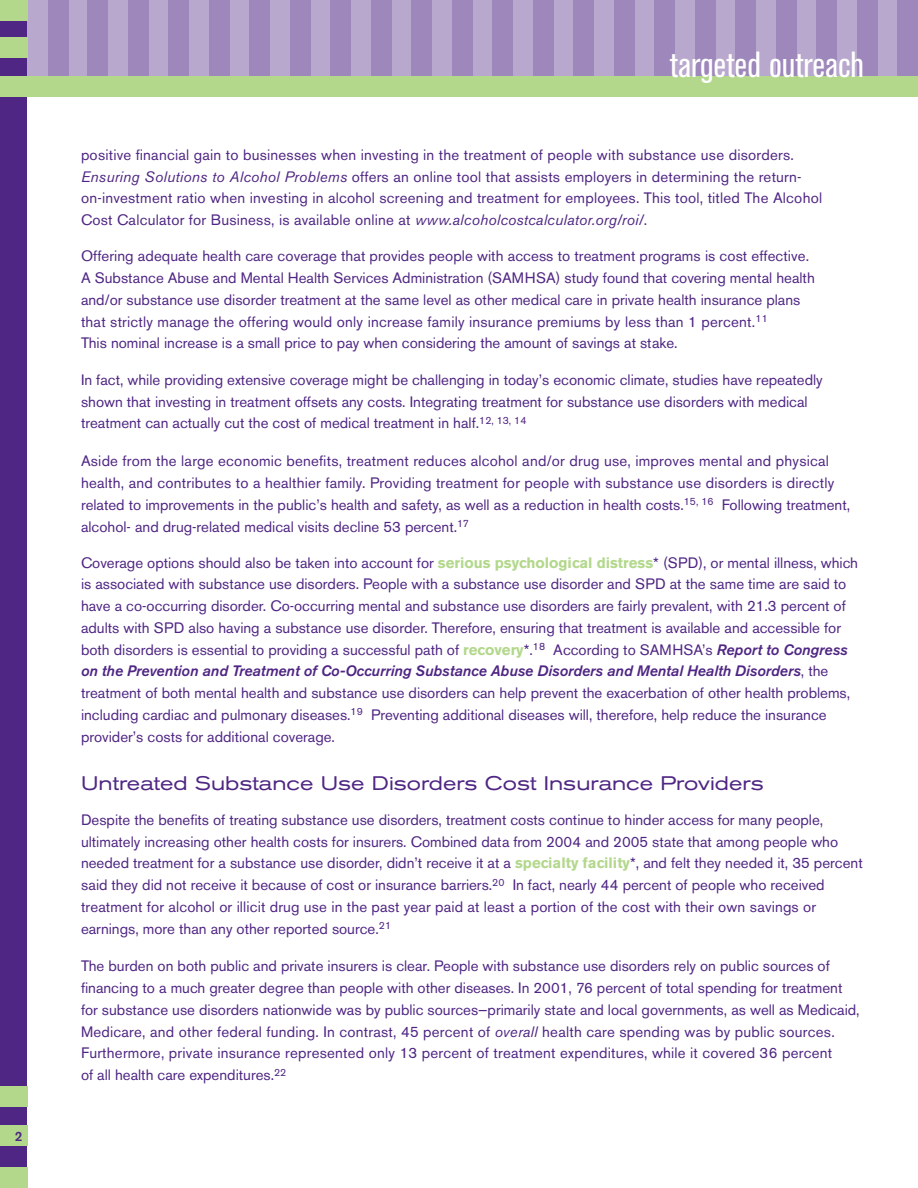
<style>
.page{position:relative;width:918px;height:1188px;background:#fff}
.page>*{position:absolute;margin:0;border:0;box-sizing:border-box;transform-origin:0 0}
.t1{font:condensed 36px "Akzidenz Grotesk BE";color:#fff}
.t2{font:expanded 19.5px "Akzidenz Grotesk BE";color:#4f2683}
.t3{font:15px/21.8px "Akzidenz Grotesk BE";color:#4f2683}
.s1{font-style:italic}
.s2{font-weight:700;color:#b3d88c}
.s3{font-weight:500;font-style:italic}
</style>
<div class="page">
<div style="left:0;top:0;width:918px;height:86px;background:#b9a8cd"></div>
<div style="left:88px;top:0;width:20px;height:91px;background:#9e88bb"></div>
<div style="left:49px;top:0;width:20px;height:91px;background:#9e88bb"></div>
<div style="left:128px;top:0;width:20px;height:91px;background:#9e88bb"></div>
<div style="left:169px;top:0;width:20px;height:91px;background:#9e88bb"></div>
<div style="left:209px;top:0;width:21px;height:91px;background:#9e88bb"></div>
<div style="left:250px;top:0;width:20px;height:91px;background:#9e88bb"></div>
<div style="left:290px;top:0;width:20px;height:91px;background:#9e88bb"></div>
<div style="left:331px;top:0;width:20px;height:91px;background:#9e88bb"></div>
<div style="left:371px;top:0;width:21px;height:91px;background:#9e88bb"></div>
<div style="left:412px;top:0;width:20px;height:91px;background:#9e88bb"></div>
<div style="left:452px;top:0;width:20px;height:91px;background:#9e88bb"></div>
<div style="left:493px;top:0;width:20px;height:91px;background:#9e88bb"></div>
<div style="left:533px;top:0;width:21px;height:91px;background:#9e88bb"></div>
<div style="left:574px;top:0;width:20px;height:91px;background:#9e88bb"></div>
<div style="left:614px;top:0;width:20px;height:91px;background:#9e88bb"></div>
<div style="left:655px;top:0;width:20px;height:91px;background:#9e88bb"></div>
<div style="left:695px;top:0;width:21px;height:91px;background:#9e88bb"></div>
<div style="left:736px;top:0;width:20px;height:91px;background:#9e88bb"></div>
<div style="left:776px;top:0;width:20px;height:91px;background:#9e88bb"></div>
<div style="left:817px;top:0;width:20px;height:91px;background:#9e88bb"></div>
<div style="left:857px;top:0;width:21px;height:91px;background:#9e88bb"></div>
<div style="left:898px;top:0;width:20px;height:91px;background:#9e88bb"></div>
<div style="left:0;top:0;width:27px;height:1188px;background:#4f2683"></div>
<div style="left:0;top:0;width:27px;height:20px;background:#b3d88c"></div>
<div style="left:0;top:38px;width:27px;height:20px;background:#b3d88c"></div>
<div style="left:0;top:76px;width:918px;height:21px;background:#b3d88c"></div>
<div style="left:0;top:1087px;width:27px;height:20px;background:#b3d88c"></div>
<div style="left:0;top:1126px;width:27px;height:20px;background:#b3d88c"></div>
<div style="left:0;top:1168px;width:27px;height:20px;background:#b3d88c"></div>
<h1 class="t1" style="left:670px;top:44px;width:196px">targeted outreach</h1>
<p class="t3" style="left:81px;top:144px;width:743px">positive financial gain to businesses when investing in the treatment of people with substance use disorders.<br><span class="s1">Ensuring Solutions to Alcohol Problems</span> offers an online tool that assists employers in determining the return&shy;on-investment ratio when investing in alcohol screening and treatment for employees. This tool, titled The Alcohol Cost Calculator for Business, is available online at <span class="s1">www.alcoholcostcalculator.org/roi/</span>.</p>
<p class="t3" style="left:81px;top:245px;width:735px">Offering adequate health care coverage that provides people with access to treatment programs is cost effective.<br>A Substance Abuse and Mental Health Services Administration (SAMHSA) study found that covering mental health and/or substance use disorder treatment at the same level as other medical care in private health insurance plans that strictly manage the offering would only increase family insurance premiums by less than 1 percent.<sup>11<br></sup>This nominal increase is a small price to pay when considering the amount of savings at stake.</p>
<p class="t3" style="left:81px;top:369px;width:743px">In fact, while providing extensive coverage might be challenging in today’s economic climate, studies have repeatedly shown that investing in treatment offsets any costs. Integrating treatment for substance use disorders with medical treatment can actually cut the cost of medical treatment in half.<sup>12,</sup> <sup>13,</sup> <sup>14</sup></p>
<p class="t3" style="left:81px;top:450px;width:771px">Aside from the large economic benefits, treatment reduces alcohol and/or drug use, improves mental and physical health, and contributes to a healthier family. Providing treatment for people with substance use disorders is directly related to improvements in the public’s health and safety, as well as a reduction in health costs.<sup>15,</sup> <sup>16</sup> Following treatment, alcohol- and drug-related medical visits decline 53 percent.<sup>17</sup></p>
<p class="t3" style="left:81px;top:552px;width:779px">Coverage options should also be taken into account for <span class="s2">serious psychological distress</span>* (SPD), or mental illness, which is associated with substance use disorders. People with a substance use disorder and SPD at the same time are said to have a co-occurring disorder. Co-occurring mental and substance use disorders are fairly prevalent, with 21.3 percent of adults with SPD also having a substance use disorder. Therefore, ensuring that treatment is available and accessible for both disorders is essential to providing a successful path of <span class="s2">recovery</span>*.<sup>18</sup> According to SAMHSA’s <span class="s3">Report to Congress on the Prevention and Treatment of Co-Occurring Substance Abuse Disorders and Mental Health Disorders</span>, the treatment of both mental health and substance use disorders can help prevent the exacerbation of other health problems, including cardiac and pulmonary diseases.<sup>19</sup> Preventing additional diseases will, therefore, help reduce the insurance provider’s costs for additional coverage.</p>
<h2 class="t2" style="left:81px;top:772px;width:684px">Untreated Substance Use Disorders Cost Insurance Providers</h2>
<p class="t3" style="left:81px;top:809px;width:783px">Despite the benefits of treating substance use disorders, treatment costs continue to hinder access for many people, ultimately increasing other health costs for insurers. Combined data from 2004 and 2005 state that among people who needed treatment for a substance use disorder, didn’t receive it at a <span class="s2">specialty facility</span>*, and felt they needed it, 35 percent said they did not receive it because of cost or insurance barriers.<sup>20</sup> In fact, nearly 44 percent of people who received treatment for alcohol or illicit drug use in the past year paid at least a portion of the cost with their own savings or earnings, more than any other reported source.<sup>21</sup></p>
<p class="t3" style="left:81px;top:955px;width:780px">The burden on both public and private insurers is clear. People with substance use disorders rely on public sources of financing to a much greater degree than people with other diseases. In 2001, 76 percent of total spending for treatment for substance use disorders nationwide was by public sources—primarily state and local governments, as well as Medicaid, Medicare, and other federal funding. In contrast, 45 percent of <span class="s1">overall</span> health care spending was by public sources.<br>Furthermore, private insurance represented only 13 percent of treatment expenditures, while it covered 36 percent<br>of all health care expenditures.<sup>22</sup></p>
</div>
